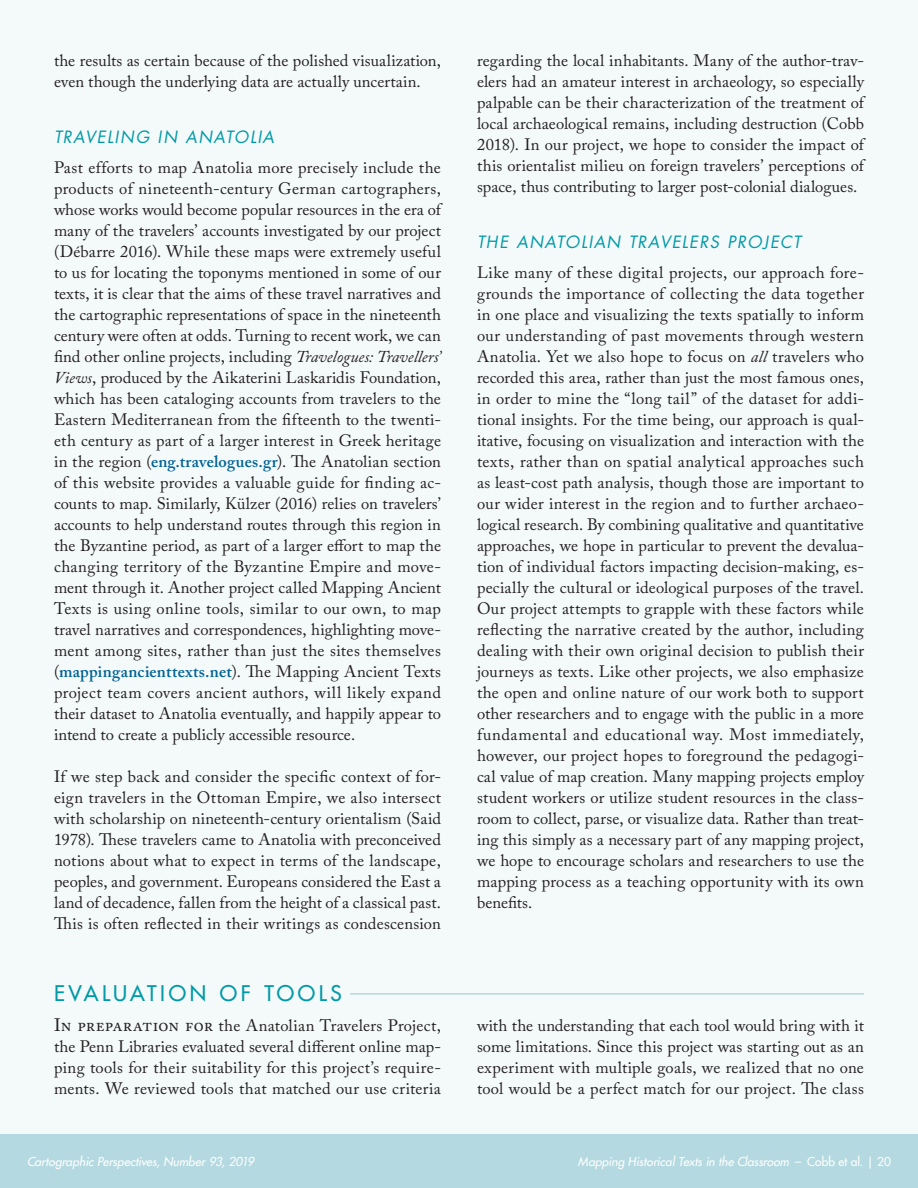
<style>
.page{position:relative;width:918px;height:1188px;background:#fff}
.page>*{position:absolute;margin:0;border:0;box-sizing:border-box;transform-origin:0 0}
.Greater_Header{font:500 21px "Futura Std";letter-spacing:.17em;color:#009aa6}
.Main_Body_Text{font:16.5px/21px "Adobe Caslon Pro";letter-spacing:.005em;color:#231f20;text-align:justify}
.Lesser_Header{font:italic 16.5px "Futura Std";letter-spacing:.08em;color:#009aa6}
.t1{font:italic 500 12px "Futura Std";color:#fff}
.s1{font-style:italic}
.s2{font-weight:600;color:#006295}
.s3{font-size:18px}
.s4{font-style:normal}
</style>
<div class="page">
<div style="left:0;top:1134px;width:918px;height:54px;background:#b5d9e0"></div>
<div style="left:0;top:0;width:918px;height:1134px;background:#f4f9fa"></div>
<hr style="left:54px;top:993px;width:810px;height:2px;background:#b5d9e0">
<hr style="left:54px;top:992px;width:296px;height:3px;background:#f4f9fa">
<p class="Main_Body_Text" style="left:54px;top:50px;width:389px">the results as certain because of the polished visualization, even though the underlying data are actually uncertain.</p>
<p class="Lesser_Header" style="left:54px;top:126px;width:222px">TRAVELING IN ANATOLIA</p>
<p class="Main_Body_Text" style="left:54px;top:156px;width:390px">Past efforts to map Anatolia more precisely include the products of nineteenth-century German cartographers, whose works would become popular resources in the era of many of the travelers’ accounts investigated by our project (Débarre 2016). While these maps were extremely useful to us for locating the toponyms mentioned in some of our texts, it is clear that the aims of these travel narratives and the cartographic representations of space in the nineteenth century were often at odds. Turning to recent work, we can find other online projects, including <span class="s1">Travelogues: Travellers’ Views</span>, produced by the Aikaterini Laskaridis Foundation, which has been cataloging accounts from travelers to the Eastern Mediterranean from the fifteenth to the twenti&shy;eth century as part of a larger interest in Greek heritage in the region (<span class="s2">eng.travelogues.gr</span>). The Anatolian section of this website provides a valuable guide for finding ac&shy;counts to map. Similarly, Külzer (2016) relies on travelers’ accounts to help understand routes through this region in the Byzantine period, as part of a larger effort to map the changing territory of the Byzantine Empire and move&shy;ment through it. Another project called Mapping Ancient Texts is using online tools, similar to our own, to map travel narratives and correspondences, highlighting move&shy;ment among sites, rather than just the sites themselves (<span class="s2">mappingancienttexts.net</span>). The Mapping Ancient Texts project team covers ancient authors, will likely expand their dataset to Anatolia eventually, and happily appear to intend to create a publicly accessible resource.</p>
<p class="Main_Body_Text" style="left:54px;top:765px;width:389px">If we step back and consider the specific context of for&shy;eign travelers in the Ottoman Empire, we also intersect with scholarship on nineteenth-century orientalism (Said 1978). These travelers came to Anatolia with preconceived notions about what to expect in terms of the landscape, peoples, and government. Europeans considered the East a land of decadence, fallen from the height of a classical past.<br>This is often reflected in their writings as condescension</p>
<p class="Main_Body_Text" style="left:477px;top:50px;width:391px;text-align:left">regarding the local inhabitants. Many of the author-trav&shy;elers had an amateur interest in archaeology, so especially palpable can be their characterization of the treatment of local archaeological remains, including destruction (Cobb 2018). In our project, we hope to consider the impact of this orientalist milieu on foreign travelers’ perceptions of space, thus contributing to larger post-colonial dialogues.</p>
<p class="Lesser_Header" style="left:477px;top:231px;width:325px">THE ANATOLIAN TRAVELERS PROJECT</p>
<p class="Main_Body_Text" style="left:477px;top:261px;width:389px">Like many of these digital projects, our approach fore&shy;grounds the importance of collecting the data together in one place and visualizing the texts spatially to inform our understanding of past movements through western Anatolia. Yet we also hope to focus on <span class="s1">all</span> travelers who recorded this area, rather than just the most famous ones, in order to mine the “long tail” of the dataset for addi&shy;tional insights. For the time being, our approach is qual&shy;itative, focusing on visualization and interaction with the texts, rather than on spatial analytical approaches such as least-cost path analysis, though those are important to our wider interest in the region and to further archaeo&shy;logical research. By combining qualitative and quantitative approaches, we hope in particular to prevent the devalua&shy;tion of individual factors impacting decision-making, es&shy;pecially the cultural or ideological purposes of the travel.<br>Our project attempts to grapple with these factors while reflecting the narrative created by the author, including dealing with their own original decision to publish their journeys as texts. Like other projects, we also emphasize the open and online nature of our work both to support other researchers and to engage with the public in a more fundamental and educational way. Most immediately, however, our project hopes to foreground the pedagogi&shy;cal value of map creation. Many mapping projects employ student workers or utilize student resources in the class&shy;room to collect, parse, or visualize data. Rather than treat&shy;ing this simply as a necessary part of any mapping project, we hope to encourage scholars and researchers to use the mapping process as a teaching opportunity with its own benefits.</p>
<p class="Greater_Header" style="left:54px;top:980px;width:289px">EVALUATION OF TOOLS</p>
<p class="Main_Body_Text" style="left:54px;top:1014px;width:389px"><span class="s3">In preparation for</span> the Anatolian Travelers Project, the Penn Libraries evaluated several different online map&shy;ping tools for their suitability for this project’s require&shy;ments. We reviewed tools that matched our use criteria</p>
<p class="Main_Body_Text" style="left:477px;top:1014px;width:389px">with the understanding that each tool would bring with it some limitations. Since this project was starting out as an experiment with multiple goals, we realized that no one tool would be a perfect match for our project. The class</p>
<p class="t1" style="left:27px;top:1154px;width:229px">Cartographic Perspectives, Number 93, 2019</p>
<p class="t1" style="left:578px;top:1154px;width:315px">Mapping Historical Texts in the Classroom <span class="s4">– Cobb et al. | 20</span></p>
</div>
